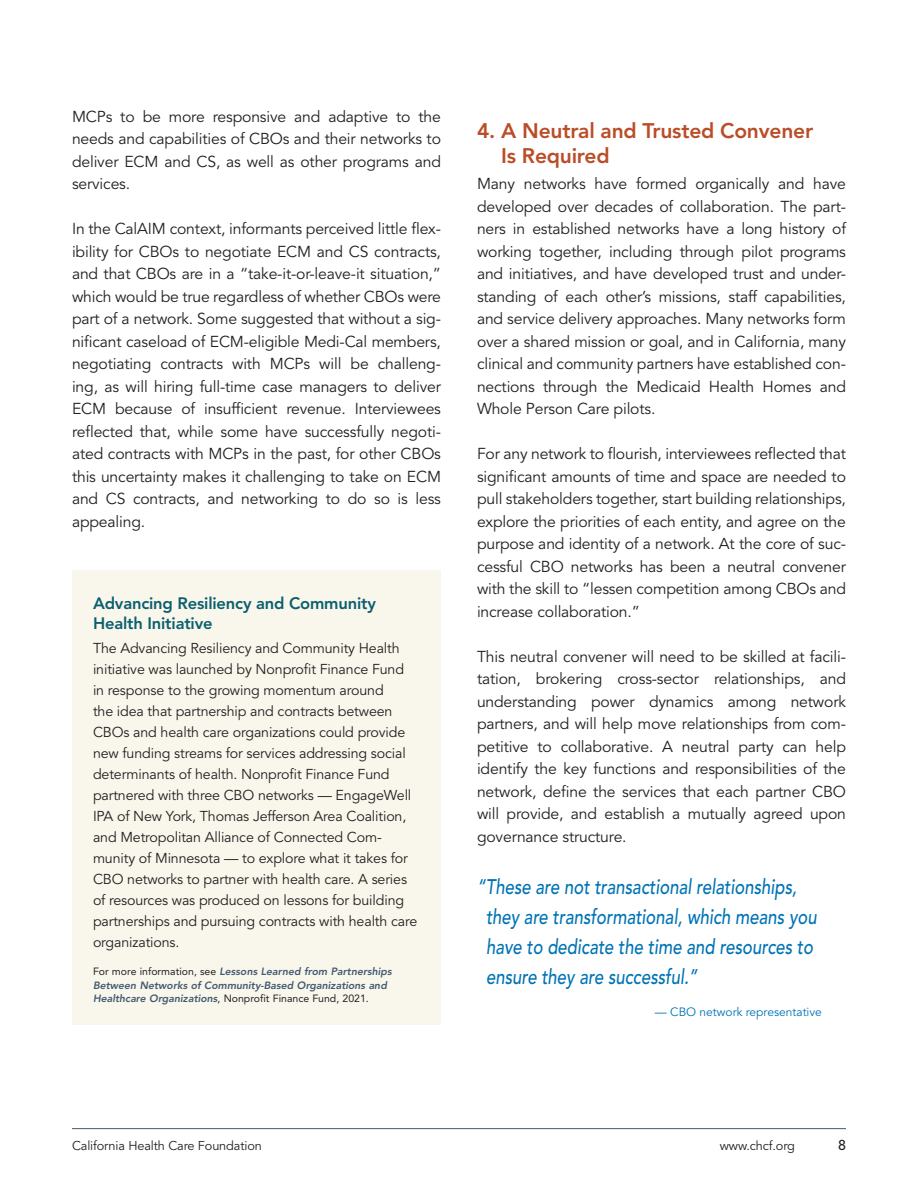
<style>
.page{position:relative;width:918px;height:1188px;background:#fff}
.page>*{position:absolute;margin:0;border:0;box-sizing:border-box;transform-origin:0 0}
.t1{font:italic 500 21px/30px "Avenir LT Std";color:#0073b5;scale:.8 1}
.t2{font:800 21px/25.5px "Avenir LT Std";letter-spacing:-.01em;color:#ba4d27}
.t3{font:800 16.5px/19.5px "Avenir LT Std";letter-spacing:-.01em;color:#0b5f6f}
.t4{font:15.75px/22.5px "Avenir LT Std";letter-spacing:-.01em;color:#231f20;text-align:justify}
.t5{font:14.25px/21px "Avenir LT Std";letter-spacing:-.01em;color:#231f20}
.t6{font:500 14.25px "Avenir LT Std";color:#231f20}
.t7{font:12.75px "Avenir LT Std";letter-spacing:-.01em;color:#231f20}
.t8{font:12px "Avenir LT Std";color:#0073b5}
.t9{font:italic 800 10.5px/13.5px "Avenir LT Std";color:#435a70}
.s1{font-weight:400;font-style:normal;color:#231f20}
</style>
<div class="page">
<hr style="left:72px;top:1128px;width:774px;height:1px;background:#435a70">
<div style="left:72px;top:570px;width:369px;height:454px;background:#f9f7ec"></div>
<p class="t4" style="left:72px;top:105px;width:371px">MCPs to be more responsive and adaptive to the needs and capabilities of CBOs and their networks to deliver ECM and CS, as well as other programs and services.</p>
<p class="t4" style="left:72px;top:218px;width:371px">In the CalAIM context, informants perceived little flex&shy;ibility for CBOs to negotiate ECM and CS contracts, and that CBOs are in a “take-it-or-leave-it situation,” which would be true regardless of whether CBOs were part of a network. Some suggested that without a sig&shy;nificant caseload of ECM-eligible Medi-Cal members, negotiating contracts with MCPs will be challeng&shy;ing, as will hiring full-time case managers to deliver ECM because of insufficient revenue. Interviewees reflected that, while some have successfully negoti&shy;ated contracts with MCPs in the past, for other CBOs this uncertainty makes it challenging to take on ECM and CS contracts, and networking to do so is less appealing.</p>
<p class="t3" style="left:93px;top:594px;width:285px">Advancing Resiliency and Community<br>Health Initiative</p>
<p class="t5" style="left:93px;top:638px;width:326px">The Advancing Resiliency and Community Health initiative was launched by Nonprofit Finance Fund in response to the growing momentum around<br>the idea that partnership and contracts between CBOs and health care organizations could provide new funding streams for services addressing social determinants of health. Nonprofit Finance Fund partnered with three CBO networks — EngageWell IPA of New York, Thomas Jefferson Area Coalition, and Metropolitan Alliance of Connected Com&shy;munity of Minnesota — to explore what it takes for CBO networks to partner with health care. A series of resources was produced on lessons for building partnerships and pursuing contracts with health care organizations.</p>
<p class="t9" style="left:93px;top:965px;width:300px"><span class="s1">For more information, see</span> Lessons Learned from Partnerships<br>Between Networks of Community-Based Organizations and<br>Healthcare Organizations<span class="s1">, Nonprofit Finance Fund, 2021.</span></p>
<h1 class="t2" style="left:501px;top:118px;width:313px;text-indent:-24px">4. A Neutral and Trusted Convener<br>Is Required</h1>
<p class="t4" style="left:477px;top:173px;width:371px">Many networks have formed organically and have developed over decades of collaboration. The part&shy;ners in established networks have a long history of working together, including through pilot programs and initiatives, and have developed trust and under&shy;standing of each other’s missions, staff capabilities, and service delivery approaches. Many networks form over a shared mission or goal, and in California, many clinical and community partners have established con&shy;nections through the Medicaid Health Homes and Whole Person Care pilots.</p>
<p class="t4" style="left:477px;top:443px;width:371px">For any network to flourish, interviewees reflected that significant amounts of time and space are needed to pull stakeholders together, start building relationships, explore the priorities of each entity, and agree on the purpose and identity of a network. At the core of suc&shy;cessful CBO networks has been a neutral convener with the skill to “lessen competition among CBOs and increase collaboration.”</p>
<p class="t4" style="left:477px;top:645px;width:371px">This neutral convener will need to be skilled at facili&shy;tation, brokering cross-sector relationships, and understanding power dynamics among network partners, and will help move relationships from com&shy;petitive to collaborative. A neutral party can help identify the key functions and responsibilities of the network, define the services that each partner CBO will provide, and establish a mutually agreed upon governance structure.</p>
<h1 class="t1" style="left:486px;top:872px;width:415px;text-indent:-9px">“These are not transactional relationships, they are transformational, which means you have to dedicate the time and resources to ensure they are successful.”</h1>
<p class="t8" style="left:655px;top:1004px;width:169px">— CBO network representative</p>
<p class="t7" style="left:72px;top:1138px;width:191px">California Health Care Foundation</p>
<p class="t7" style="left:720px;top:1138px;width:77px">www.chcf.org</p>
<p class="t6" style="left:838px;top:1136px;width:9px">8</p>
</div>
